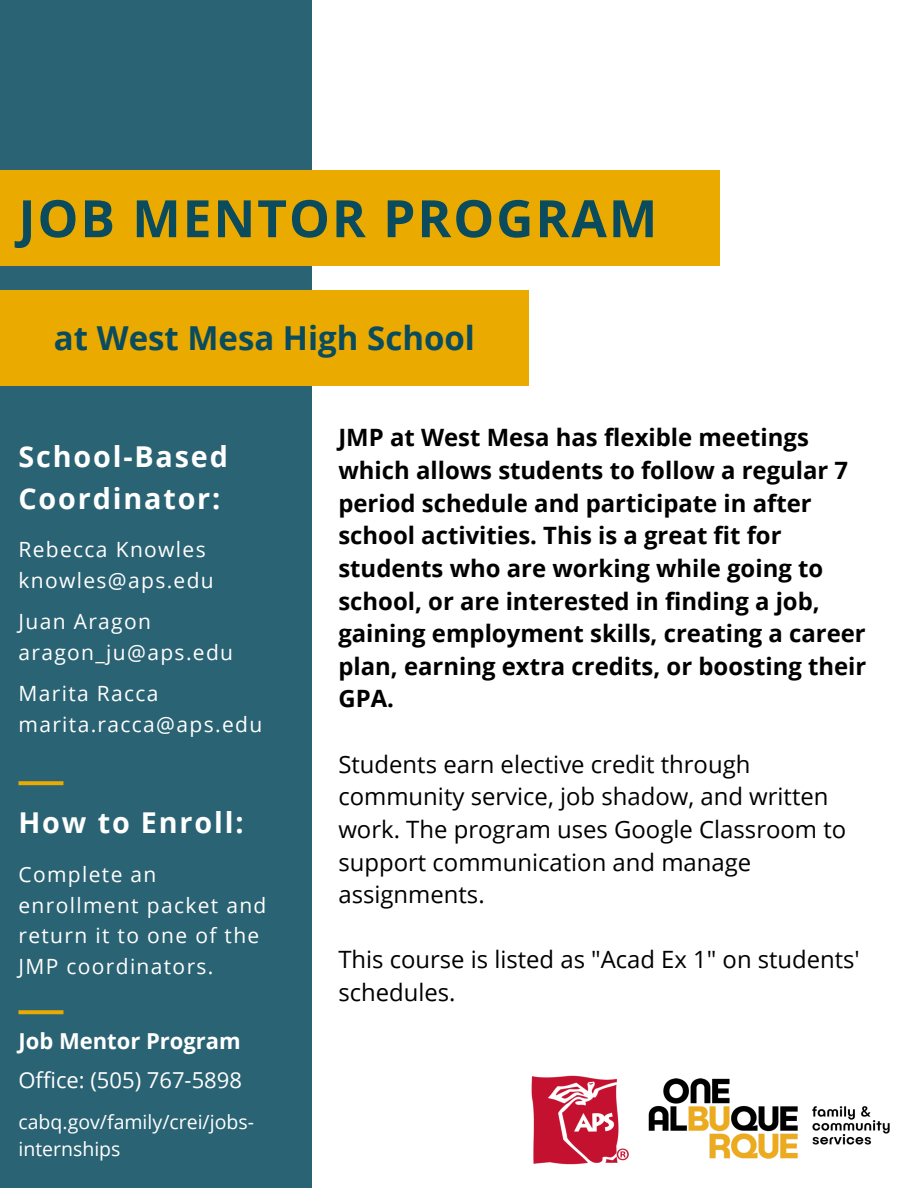
<style>
.page{position:relative;width:918px;height:1188px;background:#fff}
.page>*{position:absolute;margin:0;border:0;box-sizing:border-box;transform-origin:0 0}
.t1{font:700 51.6px "Open Sans";letter-spacing:.04em;color:#0a4b5e}
.t2{font:700 33px "Open Sans";color:#0a4b5e}
.t3{font:700 28.8px/41.7px "Open Sans";letter-spacing:.065em;color:#fff}
.t4{font:700 23.85px/32.7px "Open Sans";color:#000}
.t5{font:23.85px/32.7px "Open Sans";color:#000}
.t6{font:22.05px "Open Sans";color:#fff}
.t7{font:700 22.05px "Open Sans";color:#fff}
.t8{font:21px/30.3px "Open Sans";letter-spacing:.065em;color:#fff}
.t9{font:19.5px/27px "Open Sans";color:#fff}
</style>
<div class="page">
<div style="left:0;top:0;width:312px;height:1188px;background:#2a6373"></div>
<svg style="left:18px;top:781px;width:45px;height:4px"></svg>
<div style="left:0;top:170px;width:720px;height:96px;background:#eaaa00"></div>
<div style="left:0;top:290px;width:529px;height:96px;background:#eaaa00"></div>
<img style="left:531px;top:1075px;width:98px;height:90px">
<svg style="left:18px;top:1010px;width:45px;height:4px"></svg>
<img style="left:648px;top:1078px;width:242px;height:81px">
<p class="t1" style="left:18px;top:182px;width:640px">JOB MENTOR PROGRAM</p>
<p class="t2" style="left:54px;top:314px;width:422px">at West Mesa High School</p>
<p class="t3" style="left:18px;top:435px;width:211px">School-Based<br>Coordinator:</p>
<p class="t8" style="left:18px;top:534px;width:189px">Rebecca Knowles</p>
<p class="t8" style="left:18px;top:565px;width:197px">knowles@aps.edu</p>
<p class="t8" style="left:18px;top:606px;width:134px">Juan Aragon</p>
<p class="t8" style="left:18px;top:636px;width:216px">aragon_ju@aps.edu</p>
<p class="t8" style="left:18px;top:678px;width:142px">Marita Racca</p>
<p class="t8" style="left:18px;top:708px;width:245px">marita.racca@aps.edu</p>
<p class="t3" style="left:18px;top:801px;width:227px">How to Enroll:</p>
<p class="t8" style="left:18px;top:859px;width:250px">Complete an enrollment packet and return it to one of the<br>JMP coordinators.</p>
<p class="t7" style="left:18px;top:1025px;width:224px">Job Mentor Program</p>
<p class="t6" style="left:18px;top:1065px;width:225px">Office: (505) 767-5898</p>
<p class="t9" style="left:18px;top:1108px;width:237px">cabq.gov/family/crei/jobs&shy;internships</p>
<p class="t4" style="left:338px;top:421px;width:530px">JMP at West Mesa has flexible meetings which allows students to follow a regular 7 period schedule and participate in after school activities. This is a great fit for students who are working while going to school, or are interested in finding a job, gaining employment skills, creating a career plan, earning extra credits, or boosting their GPA.</p>
<p class="t5" style="left:338px;top:747px;width:509px">Students earn elective credit through community service, job shadow, and written work. The program uses Google Classroom to support communication and manage assignments.</p>
<p class="t5" style="left:338px;top:943px;width:523px">This course is listed as "Acad Ex 1" on students' schedules.</p>
</div>
